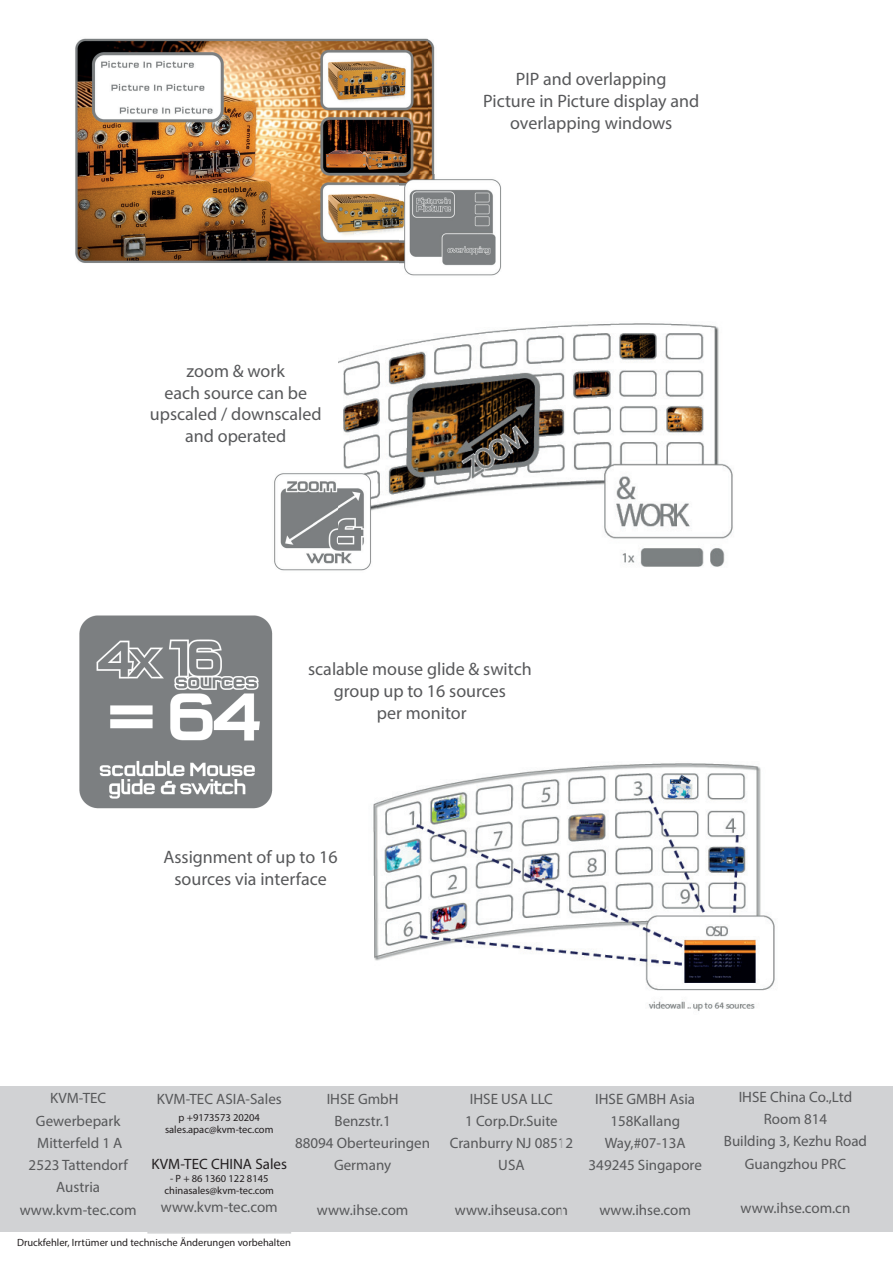
<style>
.page{position:relative;width:893px;height:1263px;background:#fff}
.page>*{position:absolute;margin:0;border:0;box-sizing:border-box;transform-origin:0 0}
.t1{font:18px/21.6px "Myriad Pro";color:#57585a;text-align:center}
.t2{font:15px/22.2px "Myriad Pro";color:#57585a;text-align:center}
.t3{font:15px "Myriad Pro";color:#231f20}
.t4{font:10.5px/12.6px "Myriad Pro";color:#231f20;text-align:center}
</style>
<div class="page">
<img style="left:75px;top:38px;width:354px;height:226px">
<img style="left:429px;top:40px;width:6px;height:134px">
<img style="left:373px;top:763px;width:402px;height:248px">
<img style="left:338px;top:323px;width:395px;height:244px">
<img style="left:79px;top:615px;width:194px;height:194px">
<img style="left:400px;top:174px;width:101px;height:102px">
<img style="left:274px;top:469px;width:102px;height:102px">
<div style="left:0;top:1087px;width:893px;height:145px;background:#d1d2d4"></div>
<p class="t1" style="left:483px;top:68px;width:218px">PIP and overlapping<br>Picture in Picture display and overlapping windows</p>
<p class="t1" style="left:150px;top:360px;width:173px">zoom &amp; work<br>each source can be upscaled / downscaled and operated</p>
<p class="t1" style="left:308px;top:658px;width:225px">scalable mouse glide &amp; switch group up to 16 sources<br>per monitor</p>
<p class="t1" style="left:164px;top:846px;width:175px">Assignment of up to 16 sources via interface</p>
<p class="t2" style="left:295px;top:1087px;width:136px">IHSE GmbH<br>Benzstr.1<br>88094 Oberteuringen<br>Germany</p>
<p class="t2" style="left:317px;top:1198px;width:93px">www.ihse.com</p>
<p class="t2" style="left:20px;top:1087px;width:118px">KVM-TEC<br>Gewerbepark<br>Mitterfeld 1 A<br>2523 Tattendorf<br>Austria www.kvm-tec.com</p>
<p class="t2" style="left:450px;top:1087px;width:125px">IHSE USA LLC<br>1 Corp.Dr.Suite<br>Cranburry NJ 08512<br>USA</p>
<p class="t2" style="left:157px;top:1087px;width:127px">KVM-TEC ASIA-Sales</p>
<p class="t4" style="left:165px;top:1111px;width:110px">p +9173573 20204 sales.apac@kvm-tec.com</p>
<p class="t3" style="left:152px;top:1155px;width:137px">KVM-TEC CHINA Sales</p>
<p class="t4" style="left:165px;top:1172px;width:111px">- P + 86 1360 122 8145 chinasales@kvm-tec.com</p>
<p class="t2" style="left:161px;top:1196px;width:118px">www.kvm-tec.com</p>
<p class="t2" style="left:455px;top:1198px;width:115px">www.ihseusa.com</p>
<p class="t4" style="left:17px;top:1236px;width:275px">Druckfehler, Irrtümer und technische Änderungen vorbehalten</p>
<p class="t2" style="left:589px;top:1087px;width:115px">IHSE GMBH Asia<br>158Kallang<br>Way,#07-13A<br>349245 Singapore</p>
<p class="t2" style="left:599px;top:1198px;width:93px">www.ihse.com</p>
<p class="t2" style="left:724px;top:1085px;width:145px">IHSE China Co.,Ltd<br>Room 814<br>Building 3, Kezhu Road<br>Guangzhou PRC</p>
<p class="t2" style="left:741px;top:1197px;width:111px">www.ihse.com.cn</p>
</div>
